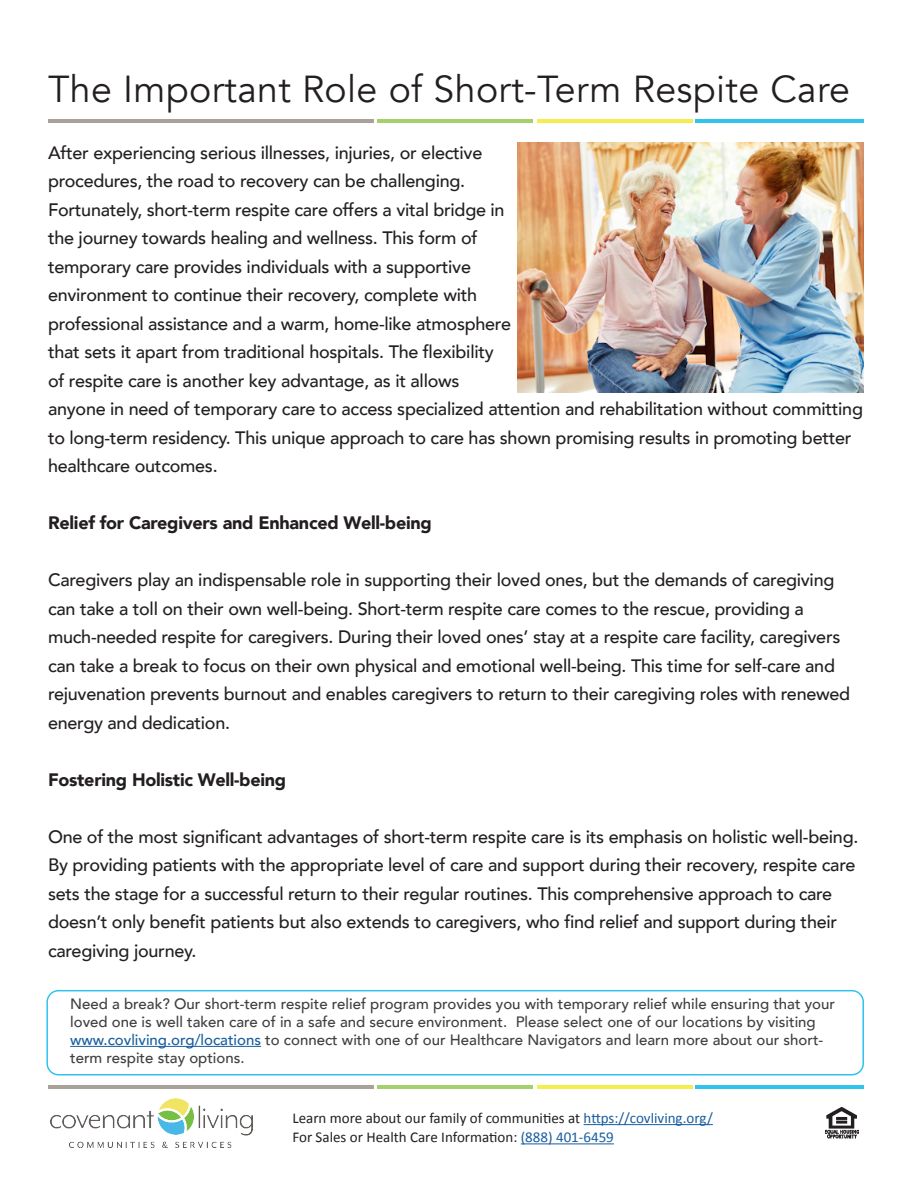
<style>
.page{position:relative;width:918px;height:1188px;background:#fff}
.page>*{position:absolute;margin:0;border:0;box-sizing:border-box;transform-origin:0 0}
.t1{font:37.5px "Avenir";letter-spacing:.01em;color:#231f20}
.t2{font:500 18px/28.5px "Avenir";letter-spacing:-.015em;color:#231f20}
.t3{font:900 18px "Avenir";letter-spacing:-.015em;color:#231f20}
.t4{font:500 15px/18px "Avenir";color:#3f3f3f}
.t5{font:15px "Calibri";color:#231f20}
.s1{color:#175d9e}
</style>
<div class="page">
<hr style="left:696px;top:119px;width:168px;height:3px;background:#2fc3ed">
<hr style="left:537px;top:119px;width:155px;height:3px;background:#f3ed4e">
<hr style="left:378px;top:119px;width:155px;height:3px;background:#a5d16d">
<hr style="left:48px;top:119px;width:326px;height:3px;background:#a8a197">
<hr style="left:696px;top:1085px;width:168px;height:4px;background:#2fc3ed">
<hr style="left:537px;top:1085px;width:155px;height:4px;background:#f3ed4e">
<hr style="left:378px;top:1085px;width:155px;height:4px;background:#a5d16d">
<hr style="left:48px;top:1085px;width:326px;height:4px;background:#a8a197">
<img style="left:825px;top:1107px;width:34px;height:32px">
<img style="left:51px;top:1098px;width:201px;height:50px">
<hr style="left:584px;top:1124px;width:129px;height:1px;background:#175d9e">
<hr style="left:521px;top:1143px;width:93px;height:1px;background:#175d9e">
<img style="left:517px;top:142px;width:347px;height:250px">
<div style="left:46px;top:990px;width:818px;height:86px;border:2px solid #2fc3ed;border-radius:11px"></div>
<hr style="left:70px;top:1046px;width:191px;height:1px;background:#175d9e">
<p class="t1" style="left:48px;top:67px;width:803px">The Important Role of Short-Term Respite Care</p>
<p class="t2" style="left:48px;top:137px;width:817px">After experiencing serious illnesses, injuries, or elective<br>procedures, the road to recovery can be challenging.<br>Fortunately, short-term respite care offers a vital bridge in<br>the journey towards healing and wellness. This form of<br>temporary care provides individuals with a supportive<br>environment to continue their recovery, complete with<br>professional assistance and a warm, home-like atmosphere<br>that sets it apart from traditional hospitals. The flexibility<br>of respite care is another key advantage, as it allows<br>anyone in need of temporary care to access specialized attention and rehabilitation without committing to long-term residency. This unique approach to care has shown promising results in promoting better healthcare outcomes.</p>
<p class="t3" style="left:48px;top:508px;width:385px">Relief for Caregivers and Enhanced Well-being</p>
<p class="t2" style="left:48px;top:565px;width:804px">Caregivers play an indispensable role in supporting their loved ones, but the demands of caregiving can take a toll on their own well-being. Short-term respite care comes to the rescue, providing a much-needed respite for caregivers. During their loved ones’ stay at a respite care facility, caregivers can take a break to focus on their own physical and emotional well-being. This time for self-care and rejuvenation prevents burnout and enables caregivers to return to their caregiving roles with renewed energy and dedication.</p>
<p class="t3" style="left:48px;top:764px;width:240px">Fostering Holistic Well-being</p>
<p class="t2" style="left:48px;top:821px;width:812px">One of the most significant advantages of short-term respite care is its emphasis on holistic well-being.<br>By providing patients with the appropriate level of care and support during their recovery, respite care sets the stage for a successful return to their regular routines. This comprehensive approach to care doesn’t only benefit patients but also extends to caregivers, who find relief and support during their caregiving journey.</p>
<p class="t4" style="left:70px;top:994px;width:766px">Need a break? Our short-term respite relief program provides you with temporary relief while ensuring that your loved one is well taken care of in a safe and secure environment. Please select one of our locations by visiting <span class="s1">www.covliving.org/locations</span> to connect with one of our Healthcare Navigators and learn more about our short&shy;term respite stay options.</p>
<p class="t5" style="left:292px;top:1108px;width:422px">Learn more about our family of communities at <span class="s1">https://covliving.org/</span></p>
<p class="t5" style="left:292px;top:1127px;width:323px">For Sales or Health Care Information: <span class="s1">(888) 401-6459</span></p>
</div>
